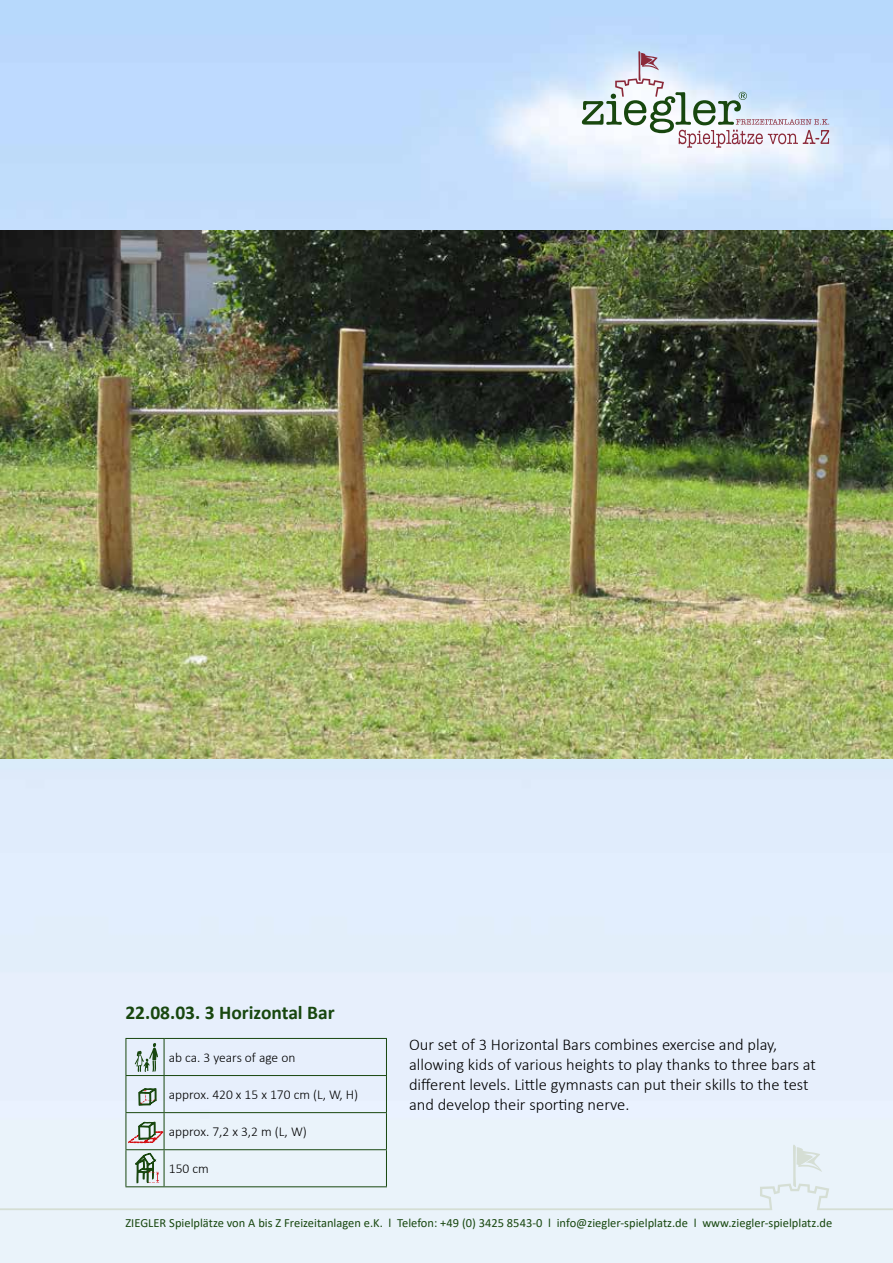
<style>
.page{position:relative;width:893px;height:1263px;background:#fff}
.page>*{position:absolute;margin:0;border:0;box-sizing:border-box;transform-origin:0 0}
.t1{font:700 19.5px "Calibri";color:#18470f}
.t2{font:300 16.5px/19.8px "Calibri";color:#000}
.t3{font:300 13.5px "Calibri";color:#000}
.t4{font:12.45px "Calibri";color:#18470f}
</style>
<div class="page">
<img style="left:0;top:0;width:893px;height:1263px">
<div style="left:0;top:1143px;width:893px;height:67px;background:#eaf3fa"></div>
<svg style="left:582px;top:50px;width:247px;height:98px"></svg>
<hr style="left:164px;top:1039px;width:1px;height:36px;background:#18470f">
<hr style="left:164px;top:1076px;width:1px;height:36px;background:#18470f">
<hr style="left:164px;top:1113px;width:1px;height:36px;background:#18470f">
<hr style="left:164px;top:1150px;width:1px;height:36px;background:#18470f">
<hr style="left:125px;top:1038px;width:39px;height:1px;background:#18470f">
<hr style="left:125px;top:1039px;width:1px;height:36px;background:#18470f">
<hr style="left:164px;top:1038px;width:223px;height:1px;background:#18470f">
<hr style="left:386px;top:1039px;width:1px;height:36px;background:#18470f">
<hr style="left:125px;top:1075px;width:39px;height:1px;background:#18470f">
<hr style="left:125px;top:1076px;width:1px;height:36px;background:#18470f">
<hr style="left:164px;top:1075px;width:223px;height:1px;background:#18470f">
<hr style="left:386px;top:1076px;width:1px;height:36px;background:#18470f">
<hr style="left:125px;top:1112px;width:39px;height:1px;background:#18470f">
<hr style="left:125px;top:1113px;width:1px;height:36px;background:#18470f">
<hr style="left:164px;top:1112px;width:223px;height:1px;background:#18470f">
<hr style="left:386px;top:1113px;width:1px;height:36px;background:#18470f">
<hr style="left:125px;top:1149px;width:39px;height:1px;background:#18470f">
<hr style="left:125px;top:1150px;width:1px;height:36px;background:#18470f">
<hr style="left:164px;top:1149px;width:223px;height:1px;background:#18470f">
<hr style="left:386px;top:1150px;width:1px;height:36px;background:#18470f">
<hr style="left:125px;top:1186px;width:39px;height:1px;background:#18470f">
<hr style="left:164px;top:1186px;width:223px;height:1px;background:#18470f">
<svg style="left:135px;top:1152px;width:24px;height:31px"></svg>
<svg style="left:139px;top:1088px;width:18px;height:24px"></svg>
<svg style="left:128px;top:1122px;width:35px;height:21px"></svg>
<svg style="left:135px;top:1043px;width:23px;height:29px"></svg>
<img style="left:0;top:230px;width:893px;height:528px">
<p class="t1" style="left:125px;top:999px;width:211px">22.08.03. 3 Horizontal Bar</p>
<p class="t3" style="left:169px;top:1049px;width:128px">ab ca. 3 years of age on</p>
<p class="t3" style="left:169px;top:1086px;width:191px">approx. 420 x 15 x 170 cm (L, W, H)</p>
<p class="t3" style="left:169px;top:1123px;width:140px">approx. 7,2 x 3,2 m (L, W)</p>
<p class="t3" style="left:169px;top:1160px;width:42px">150 cm</p>
<p class="t2" style="left:409px;top:1035px;width:408px">Our set of 3 Horizontal Bars combines exercise and play, allowing kids of various heights to play thanks to three bars at different levels. Little gymnasts can put their skills to the test and develop their sporting nerve.</p>
<p class="t4" style="left:125px;top:1214px;width:708px">ZIEGLER Spielplätze von A bis Z Freizeitanlagen e.K. l Telefon: +49 (0) 3425 8543-0 l info@ziegler-spielplatz.de l www.ziegler-spielplatz.de</p>
</div>
